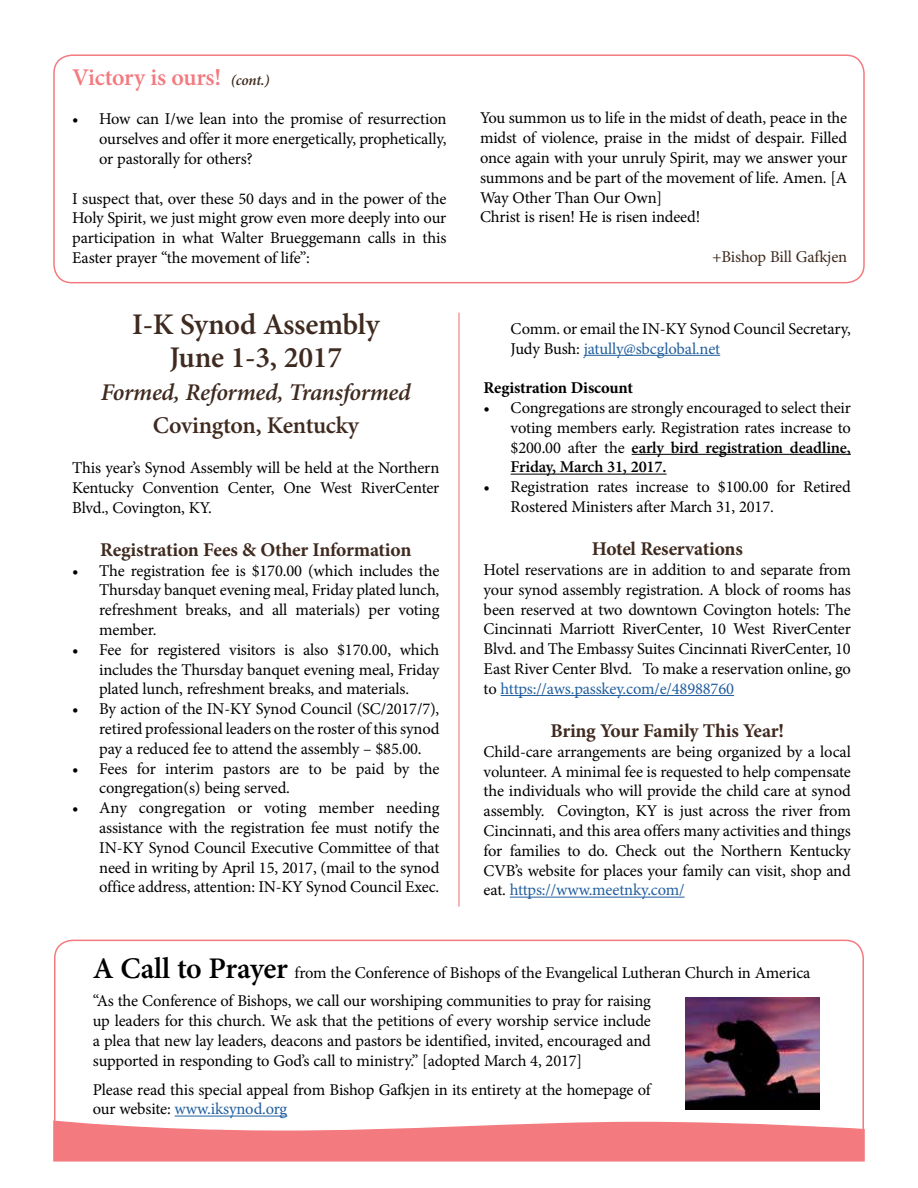
<style>
.page{position:relative;width:918px;height:1188px;background:#fff}
.page>*{position:absolute;margin:0;border:0;box-sizing:border-box;transform-origin:0 0}
.t1{font:600 30px/33px "Minion Pro";letter-spacing:-.01em;color:#3f2a1f;text-align:center}
.t2{font:italic 600 24px "Minion Pro";letter-spacing:-.015em;color:#3f2a1f}
.t3{font:600 24px "Minion Pro";letter-spacing:-.01em;color:#f37a7f}
.t4{font:600 24px "Minion Pro";letter-spacing:-.015em;color:#3f2a1f}
.t5{font:700 19.5px "Minion Pro";letter-spacing:-.015em;color:#3f2a1f}
.t6{font:16.5px/19.8px "Minion Pro";letter-spacing:-.01em;color:#000;text-align:justify}
.t7{font:700 16.5px "Minion Pro";letter-spacing:-.01em;color:#000}
.t8{font:16.5px "Minion Pro";letter-spacing:-.015em;color:#3f2a1f}
.s1{font-style:italic;font-size:15px;color:#3f2a1f}
.s2{color:#215e9e}
.s3{font-weight:600}
.s4{font-weight:600;font-size:30px}
</style>
<div class="page">
<div style="left:54px;top:940px;width:810px;height:207px;border:2px solid #f37a7f;border-radius:18px"></div>
<svg style="left:53px;top:1120px;width:812px;height:42px;background:#f48e92"></svg>
<hr style="left:458px;top:313px;width:2px;height:594px;background:#f37a7f">
<hr style="left:584px;top:355px;width:136px;height:1px;background:#215e9e">
<hr style="left:632px;top:454px;width:219px;height:1px;background:#000">
<hr style="left:511px;top:474px;width:156px;height:1px;background:#000">
<hr style="left:501px;top:695px;width:233px;height:1px;background:#215e9e">
<hr style="left:510px;top:897px;width:175px;height:1px;background:#215e9e">
<div style="left:53px;top:54px;width:812px;height:229px;border:2px solid #f37a7f;border-radius:18px"></div>
<hr style="left:175px;top:1116px;width:112px;height:1px;background:#215e9e">
<img style="left:686px;top:997px;width:133px;height:113px">
<h2 class="t3" style="left:72px;top:61px;width:199px">Victory is ours! <span class="s1">(cont.)</span></h2>
<p class="t6" style="left:99px;top:109px;width:349px;text-indent:-27px">• How can I/we lean into the promise of resurrection ourselves and offer it more energetically, prophetically, or pastorally for others?</p>
<p class="t6" style="left:72px;top:189px;width:376px">I suspect that, over these 50 days and in the power of the Holy Spirit, we just might grow even more deeply into our participation in what Walter Brueggemann calls in this Easter prayer “the movement of life”:</p>
<h1 class="t1" style="left:132px;top:308px;width:249px">I-K Synod Assembly<br>June 1-3, 2017</h1>
<h2 class="t2" style="left:101px;top:376px;width:311px">Formed, Reformed, Transformed</h2>
<h2 class="t4" style="left:153px;top:409px;width:207px">Covington, Kentucky</h2>
<p class="t6" style="left:72px;top:458px;width:369px">This year’s Synod Assembly will be held at the Northern Kentucky Convention Center, One West RiverCenter Blvd., Covington, KY.</p>
<p class="t5" style="left:100px;top:536px;width:313px">Registration Fees &amp; Other Information</p>
<p class="t6" style="left:99px;top:561px;width:342px;text-indent:-27px">• The registration fee is $170.00 (which includes the Thursday banquet evening meal, Friday plated lunch, refreshment breaks, and all materials) per voting member.</p>
<p class="t6" style="left:99px;top:640px;width:342px;text-indent:-27px">• Fee for registered visitors is also $170.00, which includes the Thursday banquet evening meal, Friday plated lunch, refreshment breaks, and materials.</p>
<p class="t6" style="left:99px;top:699px;width:342px;text-indent:-27px">• By action of the IN-KY Synod Council (SC/2017/7), retired professional leaders on the roster of this synod pay a reduced fee to attend the assembly – $85.00.</p>
<p class="t6" style="left:99px;top:759px;width:342px;text-indent:-27px">• Fees for interim pastors are to be paid by the congregation(s) being served.</p>
<p class="t6" style="left:99px;top:798px;width:342px;text-indent:-27px">• Any congregation or voting member needing assistance with the registration fee must notify the IN-KY Synod Council Executive Committee of that need in writing by April 15, 2017, (mail to the synod office address, attention: IN-KY Synod Council Exec.</p>
<p class="t6" style="left:480px;top:108px;width:369px;text-align:left">You summon us to life in the midst of death, peace in the midst of violence, praise in the midst of despair. Filled once again with your unruly Spirit, may we answer your summons and be part of the movement of life. Amen. [A Way Other Than Our Own]<br>Christ is risen! He is risen indeed!</p>
<p class="t8" style="left:712px;top:246px;width:137px">+Bishop Bill Gafkjen</p>
<p class="t6" style="left:511px;top:319px;width:342px">Comm. or email the IN-KY Synod Council Secretary,<br>Judy Bush: <span class="s2">jatully@sbcglobal.net</span></p>
<p class="t7" style="left:484px;top:376px;width:151px">Registration Discount</p>
<p class="t6" style="left:511px;top:398px;width:342px;text-indent:-27px">• Congregations are strongly encouraged to select their voting members early. Registration rates increase to $200.00 after the <span class="s3">early bird registration deadline, Friday, March 31, 2017.</span></p>
<p class="t6" style="left:511px;top:477px;width:342px;text-indent:-27px">• Registration rates increase to $100.00 for Retired<br>Rostered Ministers after March 31, 2017.</p>
<p class="t5" style="left:592px;top:535px;width:153px">Hotel Reservations</p>
<p class="t6" style="left:484px;top:560px;width:369px">Hotel reservations are in addition to and separate from your synod assembly registration. A block of rooms has been reserved at two downtown Covington hotels: The Cincinnati Marriott RiverCenter, 10 West RiverCenter Blvd. and The Embassy Suites Cincinnati RiverCenter, 10<br>East River Center Blvd. To make a reservation online, go to <span class="s2">https://aws.passkey.com/e/48988760</span></p>
<p class="t5" style="left:551px;top:717px;width:235px">Bring Your Family This Year!</p>
<p class="t6" style="left:484px;top:742px;width:369px">Child-care arrangements are being organized by a local volunteer. A minimal fee is requested to help compensate the individuals who will provide the child care at synod assembly. Covington, KY is just across the river from Cincinnati, and this area offers many activities and things for families to do. Check out the Northern Kentucky CVB’s website for places your family can visit, shop and eat. <span class="s2">https://www.meetnky.com/</span></p>
<p class="t6" style="left:93px;top:958px;width:719px;line-height:28.8px"><span class="s4">A Call to Prayer</span> from the Conference of Bishops of the Evangelical Lutheran Church in America “As the Conference of Bishops, we call our worshiping communities to pray for raising</p>
<p class="t6" style="left:93px;top:1011px;width:560px">up leaders for this church. We ask that the petitions of every worship service include a plea that new lay leaders, deacons and pastors be identified, invited, encouraged and supported in responding to God’s call to ministry.” [adopted March 4, 2017]</p>
<p class="t6" style="left:93px;top:1080px;width:559px">Please read this special appeal from Bishop Gafkjen in its entirety at the homepage of our website: <span class="s2">www.iksynod.org</span></p>
</div>
